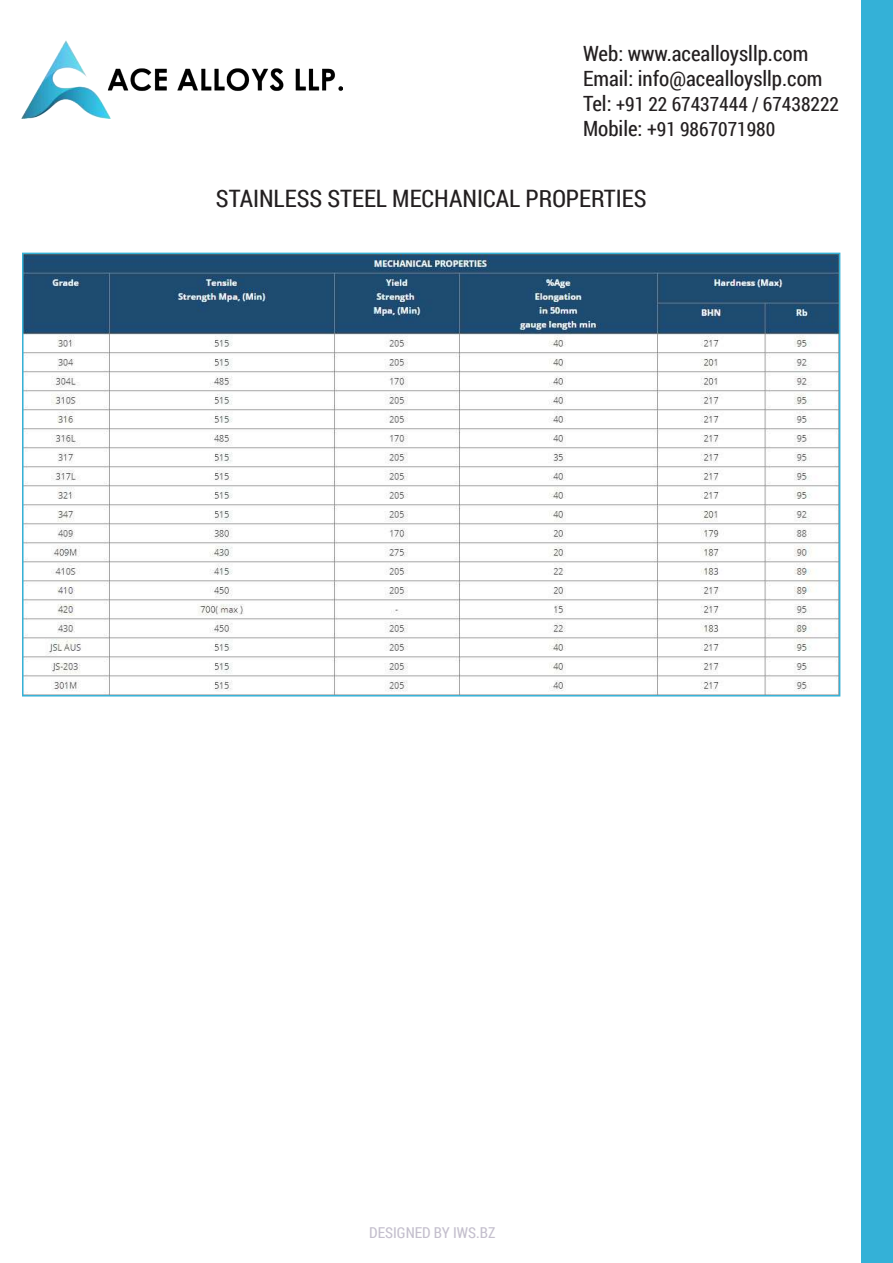
<style>
.page{position:relative;width:893px;height:1263px;background:#fff}
.page>*{position:absolute;margin:0;border:0;box-sizing:border-box;transform-origin:0 0}
.t1{font:24px "Roboto Condensed";color:#231f20}
.t2{font:21px/25.2px "Roboto Condensed";color:#231f20}
.t3{font:19.5px/25.2px "Roboto Condensed";color:#231f20}
.t4{font:15px "Roboto Condensed";color:#c4bfcd}
.s1{font-size:21px}
.s2{font-size:18px}
</style>
<div class="page">
<div style="left:861px;top:0;width:31px;height:1263px;background:#34b1d7"></div>
<img style="left:22px;top:40px;width:320px;height:79px">
<img style="left:24px;top:255px;width:814px;height:439px">
<p class="t2" style="left:583px;top:40px;width:241px">Web: www.acealloysllp.com<br>Email: info@acealloysllp.com</p>
<p class="t3" style="left:583px;top:91px;width:258px"><span class="s1">Tel:</span> <span class="s2">+</span>91 22 67437444 / 67438222<br><span class="s1">Mobile:</span> +91 9867071980</p>
<p class="t1" style="left:216px;top:182px;width:432px">STAINLESS STEEL MECHANICAL PROPERTIES</p>
<p class="t4" style="left:369px;top:1222px;width:128px">DESIGNED BY IWS.BZ</p>
</div>
